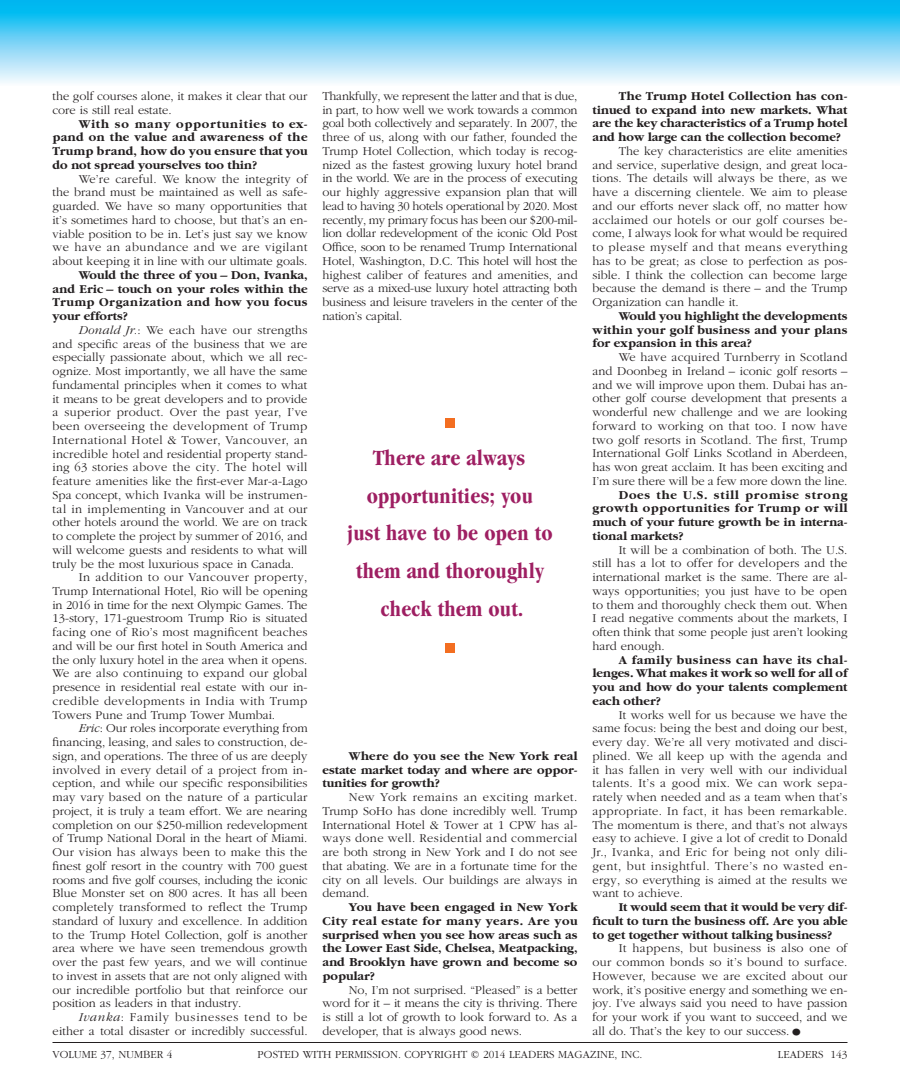
<style>
.page{position:relative;width:900px;height:1080px;background:#fff}
.page>*{position:absolute;margin:0;border:0;box-sizing:border-box;transform-origin:0 0}
.t1{font:700 condensed 22.5px/37.5px "Garamond";letter-spacing:.01em;color:#9e1f62;text-align:center}
.t2{font:300 12.5px/13.8px "Garamond";color:#231f20;text-align:justify}
.t3{font:700 12.5px/13.8px "Garamond";color:#231f20;text-align:justify}
.t4{font:300 11.25px "Garamond";color:#231f20}
.s1{font-style:italic}
.s2{font-size:22.5px}
</style>
<div class="page">
<svg style="left:0;top:0;width:900px;height:83px;background:#71d4f6"></svg>
<div style="left:445px;top:418px;width:10px;height:10px;background:#f36e21"></div>
<div style="left:445px;top:643px;width:10px;height:10px;background:#f36e21"></div>
<hr style="left:52px;top:1042px;width:796px;height:1px;background:#231f20">
<p class="t2" style="left:52px;top:89px;width:257px">the golf courses alone, it makes it clear that our core is still real estate.</p>
<p class="t3" style="left:52px;top:117px;width:257px;text-indent:26px">With so many opportunities to ex&shy;pand on the value and awareness of the Trump brand, how do you ensure that you do not spread yourselves too thin?</p>
<p class="t2" style="left:52px;top:172px;width:257px;text-indent:26px">We’re careful. We know the integrity of the brand must be maintained as well as safe&shy;guarded. We have so many opportunities that it’s sometimes hard to choose, but that’s an en&shy;viable position to be in. Let’s just say we know we have an abundance and we are vigilant about keeping it in line with our ultimate goals.</p>
<p class="t3" style="left:52px;top:268px;width:257px;text-indent:26px">Would the three of you – Don, Ivanka, and Eric – touch on your roles within the Trump Organization and how you focus your efforts?</p>
<p class="t2" style="left:52px;top:323px;width:257px;text-indent:26px"><span class="s1">Donald Jr.</span>: We each have our strengths and specific areas of the business that we are especially passionate about, which we all rec&shy;ognize. Most importantly, we all have the same fundamental principles when it comes to what it means to be great developers and to provide a superior product. Over the past year, I’ve been overseeing the development of Trump International Hotel &amp; Tower, Vancouver, an incredible hotel and residential property stand&shy;ing 63 stories above the city. The hotel will feature amenities like the first-ever Mar-a-Lago Spa concept, which Ivanka will be instrumen&shy;tal in implementing in Vancouver and at our other hotels around the world. We are on track to complete the project by summer of 2016, and will welcome guests and residents to what will truly be the most luxurious space in Canada.</p>
<p class="t2" style="left:52px;top:571px;width:257px;text-indent:26px">In addition to our Vancouver property, Trump International Hotel, Rio will be opening in 2016 in time for the next Olympic Games. The 13-story, 171-guestroom Trump Rio is situated facing one of Rio’s most magnificent beaches and will be our first hotel in South America and the only luxury hotel in the area when it opens.<br>We are also continuing to expand our global presence in residential real estate with our in&shy;credible developments in India with Trump Towers Pune and Trump Tower Mumbai.</p>
<p class="t2" style="left:52px;top:722px;width:257px;text-indent:26px"><span class="s1">Eric</span>: Our roles incorporate everything from financing, leasing, and sales to construction, de&shy;sign, and operations. The three of us are deeply involved in every detail of a project from in&shy;ception, and while our specific responsibilities may vary based on the nature of a particular project, it is truly a team effort. We are nearing completion on our $250-million redevelopment of Trump National Doral in the heart of Miami.<br>Our vision has always been to make this the finest golf resort in the country with 700 guest rooms and five golf courses, including the iconic Blue Monster set on 800 acres. It has all been completely transformed to reflect the Trump standard of luxury and excellence. In addition to the Trump Hotel Collection, golf is another area where we have seen tremendous growth over the past few years, and we will continue to invest in assets that are not only aligned with our incredible portfolio but that reinforce our position as leaders in that industry.</p>
<p class="t2" style="left:52px;top:1011px;width:257px;text-align:right"><span class="s1">Ivanka</span>: Family businesses tend to be either a total disaster or incredibly successful.</p>
<p class="t2" style="left:322px;top:89px;width:257px">Thankfully, we represent the latter and that is due, in part, to how well we work towards a common goal both collectively and separately. In 2007, the three of us, along with our father, founded the Trump Hotel Collection, which today is recog&shy;nized as the fastest growing luxury hotel brand in the world. We are in the process of executing our highly aggressive expansion plan that will lead to having 30 hotels operational by 2020. Most recently, my primary focus has been our $200-mil&shy;lion dollar redevelopment of the iconic Old Post Office, soon to be renamed Trump International Hotel, Washington, D.C. This hotel will host the highest caliber of features and amenities, and serve as a mixed-use luxury hotel attracting both business and leisure travelers in the center of the nation’s capital.</p>
<h1 class="t1" style="left:347px;top:439px;width:207px">There are always opportunities; you<br>just have to be open to them and thoroughly check them out.</h1>
<p class="t3" style="left:322px;top:749px;width:257px;text-indent:26px">Where do you see the New York real estate market today and where are oppor&shy;tunities for growth?</p>
<p class="t2" style="left:322px;top:791px;width:257px;text-indent:26px">New York remains an exciting market.<br>Trump SoHo has done incredibly well. Trump International Hotel &amp; Tower at 1 CPW has al&shy;ways done well. Residential and commercial are both strong in New York and I do not see that abating. We are in a fortunate time for the city on all levels. Our buildings are always in demand.</p>
<p class="t3" style="left:322px;top:901px;width:257px;text-indent:26px">You have been engaged in New York City real estate for many years. Are you surprised when you see how areas such as the Lower East Side, Chelsea, Meatpacking, and Brooklyn have grown and become so popular?</p>
<p class="t2" style="left:322px;top:983px;width:256px;text-indent:26px">No, I’m not surprised. “Pleased” is a better word for it – it means the city is thriving. There is still a lot of growth to look forward to. As a developer, that is always good news.</p>
<p class="t3" style="left:593px;top:89px;width:257px;text-indent:26px">The Trump Hotel Collection has con&shy;tinued to expand into new markets. What are the key characteristics of a Trump hotel and how large can the collection become?</p>
<p class="t2" style="left:593px;top:144px;width:257px;text-indent:26px">The key characteristics are elite amenities and service, superlative design, and great loca&shy;tions. The details will always be there, as we have a discerning clientele. We aim to please and our efforts never slack off, no matter how acclaimed our hotels or our golf courses be&shy;come, I always look for what would be required to please myself and that means everything has to be great; as close to perfection as pos&shy;sible. I think the collection can become large because the demand is there – and the Trump Organization can handle it.</p>
<p class="t3" style="left:593px;top:309px;width:257px;text-indent:26px">Would you highlight the developments within your golf business and your plans for expansion in this area?</p>
<p class="t2" style="left:593px;top:351px;width:257px;text-indent:26px">We have acquired Turnberry in Scotland and Doonbeg in Ireland – iconic golf resorts – and we will improve upon them. Dubai has an&shy;other golf course development that presents a wonderful new challenge and we are looking forward to working on that too. I now have two golf resorts in Scotland. The first, Trump International Golf Links Scotland in Aberdeen, has won great acclaim. It has been exciting and I’m sure there will be a few more down the line.</p>
<p class="t3" style="left:593px;top:488px;width:257px;text-indent:26px">Does the U.S. still promise strong growth opportunities for Trump or will much of your future growth be in interna&shy;tional markets?</p>
<p class="t2" style="left:593px;top:543px;width:257px;text-indent:26px">It will be a combination of both. The U.S. still has a lot to offer for developers and the international market is the same. There are al&shy;ways opportunities; you just have to be open to them and thoroughly check them out. When I read negative comments about the markets, I often think that some people just aren’t looking hard enough.</p>
<p class="t3" style="left:593px;top:653px;width:257px;text-indent:26px">A family business can have its chal&shy;lenges. What makes it work so well for all of you and how do your talents complement each other?</p>
<p class="t2" style="left:593px;top:708px;width:257px;text-indent:26px">It works well for us because we have the same focus: being the best and doing our best, every day. We’re all very motivated and disci&shy;plined. We all keep up with the agenda and it has fallen in very well with our individual talents. It’s a good mix. We can work sepa&shy;rately when needed and as a team when that’s appropriate. In fact, it has been remarkable.<br>The momentum is there, and that’s not always easy to achieve. I give a lot of credit to Donald Jr., Ivanka, and Eric for being not only dili&shy;gent, but insightful. There’s no wasted en&shy;ergy, so everything is aimed at the results we want to achieve.</p>
<p class="t3" style="left:593px;top:901px;width:256px;text-indent:26px">It would seem that it would be very dif&shy;ficult to turn the business off. Are you able to get together without talking business?</p>
<p class="t2" style="left:593px;top:942px;width:257px;text-indent:26px">It happens, but business is also one of our common bonds so it’s bound to surface.<br>However, because we are excited about our work, it’s positive energy and something we en&shy;joy. I’ve always said you need to have passion for your work if you want to succeed, and we all do. That’s the key to our success.<span class="s2">•</span></p>
<p class="t4" style="left:52px;top:1048px;width:121px">VOLUME 37, NUMBER 4</p>
<p class="t4" style="left:258px;top:1048px;width:386px">POSTED WITH PERMISSION. COPYRIGHT © 2014 LEADERS MAGAZINE, INC.</p>
<p class="t4" style="left:778px;top:1048px;width:71px">LEADERS 143</p>
</div>
